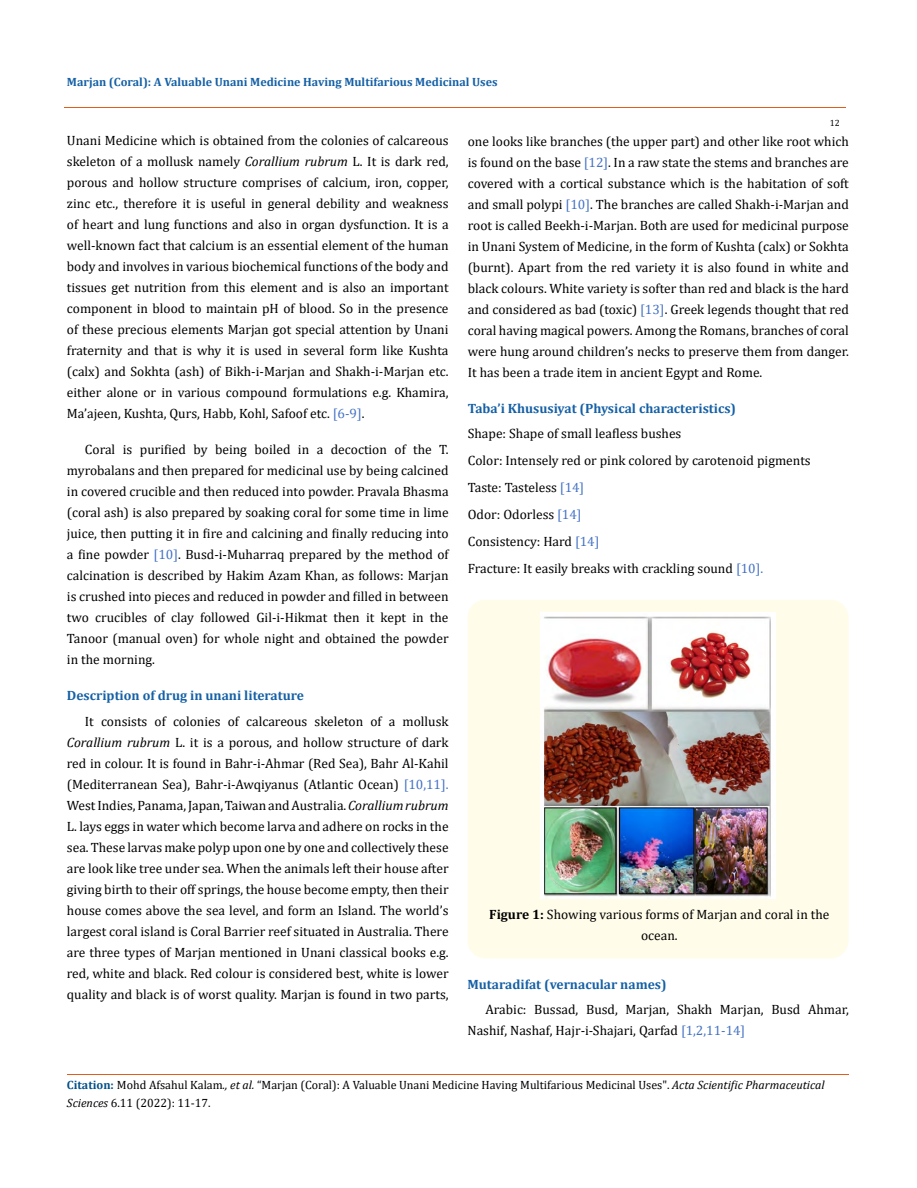
<style>
.page{position:relative;width:917px;height:1188px;background:#fff}
.page>*{position:absolute;margin:0;border:0;box-sizing:border-box;transform-origin:0 0}
.t1{font:13.5px/21px "Cambria";color:#000;text-align:justify}
.t2{font:700 13.5px "Cambria";color:#1560a6}
.t3{font:12px/18px "Cambria";color:#000}
.t4{font:700 12px "Cambria";color:#1560a6}
.t5{font:9px "Cambria";color:#000}
.s1{font-style:italic}
.s2{color:#4472c4}
.s3{font-weight:700}
.s4{font-weight:700;color:#035089}
</style>
<div class="page">
<div style="left:467px;top:600px;width:381px;height:358px;background:#fffde9;border-radius:18px"></div>
<img style="left:540px;top:612px;width:235px;height:286px">
<hr style="left:64px;top:108px;width:781px;height:1px;background:#e05d1a">
<hr style="left:67px;top:1074px;width:781px;height:1px;background:#e05d1a">
<p class="t4" style="left:67px;top:73px;width:432px">Marjan (Coral): A Valuable Unani Medicine Having Multifarious Medicinal Uses</p>
<p class="t5" style="left:829px;top:118px;width:11px">12</p>
<p class="t1" style="left:67px;top:130px;width:383px">Unani Medicine which is obtained from the colonies of calcareous skeleton of a mollusk namely <span class="s1">Corallium rubrum</span> L. It is dark red, porous and hollow structure comprises of calcium, iron, copper, zinc etc., therefore it is useful in general debility and weakness of heart and lung functions and also in organ dysfunction. It is a well-known fact that calcium is an essential element of the human body and involves in various biochemical functions of the body and tissues get nutrition from this element and is also an important component in blood to maintain pH of blood. So in the presence of these precious elements Marjan got special attention by Unani fraternity and that is why it is used in several form like Kushta (calx) and Sokhta (ash) of Bikh-i-Marjan and Shakh-i-Marjan etc. either alone or in various compound formulations e.g. Khamira, Ma’ajeen, Kushta, Qurs, Habb, Kohl, Safoof etc. <span class="s2">[6-9]</span>.</p>
<p class="t1" style="left:67px;top:439px;width:383px;text-indent:18px">Coral is purified by being boiled in a decoction of the T. myrobalans and then prepared for medicinal use by being calcined in covered crucible and then reduced into powder. Pravala Bhasma (coral ash) is also prepared by soaking coral for some time in lime juice, then putting it in fire and calcining and finally reducing into a fine powder <span class="s2">[10]</span>. Busd-i-Muharraq prepared by the method of calcination is described by Hakim Azam Khan, as follows: Marjan is crushed into pieces and reduced in powder and filled in between two crucibles of clay followed Gil-i-Hikmat then it kept in the Tanoor (manual oven) for whole night and obtained the powder in the morning.</p>
<p class="t2" style="left:67px;top:686px;width:239px">Description of drug in unani literature</p>
<p class="t1" style="left:67px;top:711px;width:383px;text-indent:18px">It consists of colonies of calcareous skeleton of a mollusk <span class="s1">Corallium rubrum</span> L. it is a porous, and hollow structure of dark red in colour. It is found in Bahr-i-Ahmar (Red Sea), Bahr Al-Kahil (Mediterranean Sea), Bahr-i-Awqiyanus (Atlantic Ocean) <span class="s2">[10,11].<br></span>West Indies, Panama, Japan, Taiwan and Australia. <span class="s1">Corallium rubrum </span>L. lays eggs in water which become larva and adhere on rocks in the sea. These larvas make polyp upon one by one and collectively these are look like tree under sea. When the animals left their house after giving birth to their off springs, the house become empty, then their house comes above the sea level, and form an Island. The world’s largest coral island is Coral Barrier reef situated in Australia. There are three types of Marjan mentioned in Unani classical books e.g. red, white and black. Red colour is considered best, white is lower quality and black is of worst quality. Marjan is found in two parts,</p>
<p class="t1" style="left:468px;top:130px;width:382px">one looks like branches (the upper part) and other like root which is found on the base <span class="s2">[12]</span>. In a raw state the stems and branches are covered with a cortical substance which is the habitation of soft and small polypi <span class="s2">[10]</span>. The branches are called Shakh-i-Marjan and root is called Beekh-i-Marjan. Both are used for medicinal purpose in Unani System of Medicine, in the form of Kushta (calx) or Sokhta (burnt). Apart from the red variety it is also found in white and black colours. White variety is softer than red and black is the hard and considered as bad (toxic) <span class="s2">[13]</span>. Greek legends thought that red coral having magical powers. Among the Romans, branches of coral were hung around children’s necks to preserve them from danger.<br>It has been a trade item in ancient Egypt and Rome.</p>
<p class="t2" style="left:468px;top:399px;width:270px">Taba’i Khususiyat (Physical characteristics)</p>
<p class="t1" style="left:468px;top:420px;width:344px;line-height:27px;text-align:left">Shape: Shape of small leafless bushes<br>Color: Intensely red or pink colored by carotenoid pigments Taste: Tasteless <span class="s2">[14]<br></span>Odor: Odorless <span class="s2">[14]<br></span>Consistency: Hard <span class="s2">[14]<br></span>Fracture: It easily breaks with crackling sound <span class="s2">[10].</span></p>
<p class="t1" style="left:489px;top:904px;width:342px;text-align:center"><span class="s3">Figure 1:</span> Showing various forms of Marjan and coral in the ocean.</p>
<p class="t2" style="left:467px;top:974px;width:200px">Mutaradifat (vernacular names)</p>
<p class="t1" style="left:467px;top:999px;width:383px;text-indent:18px">Arabic: Bussad, Busd, Marjan, Shakh Marjan, Busd Ahmar,<br>Nashif, Nashaf, Hajr-i-Shajari, Qarfad <span class="s2">[1,2,11-14]</span></p>
<p class="t3" style="left:67px;top:1076px;width:759px"><span class="s4">Citation:</span> Mohd Afsahul Kalam<span class="s1">., et al.</span> “Marjan (Coral): A Valuable Unani Medicine Having Multifarious Medicinal Uses". <span class="s1">Acta Scientific Pharmaceutical<br>Sciences</span> 6.11 (2022): 11-17.</p>
</div>
